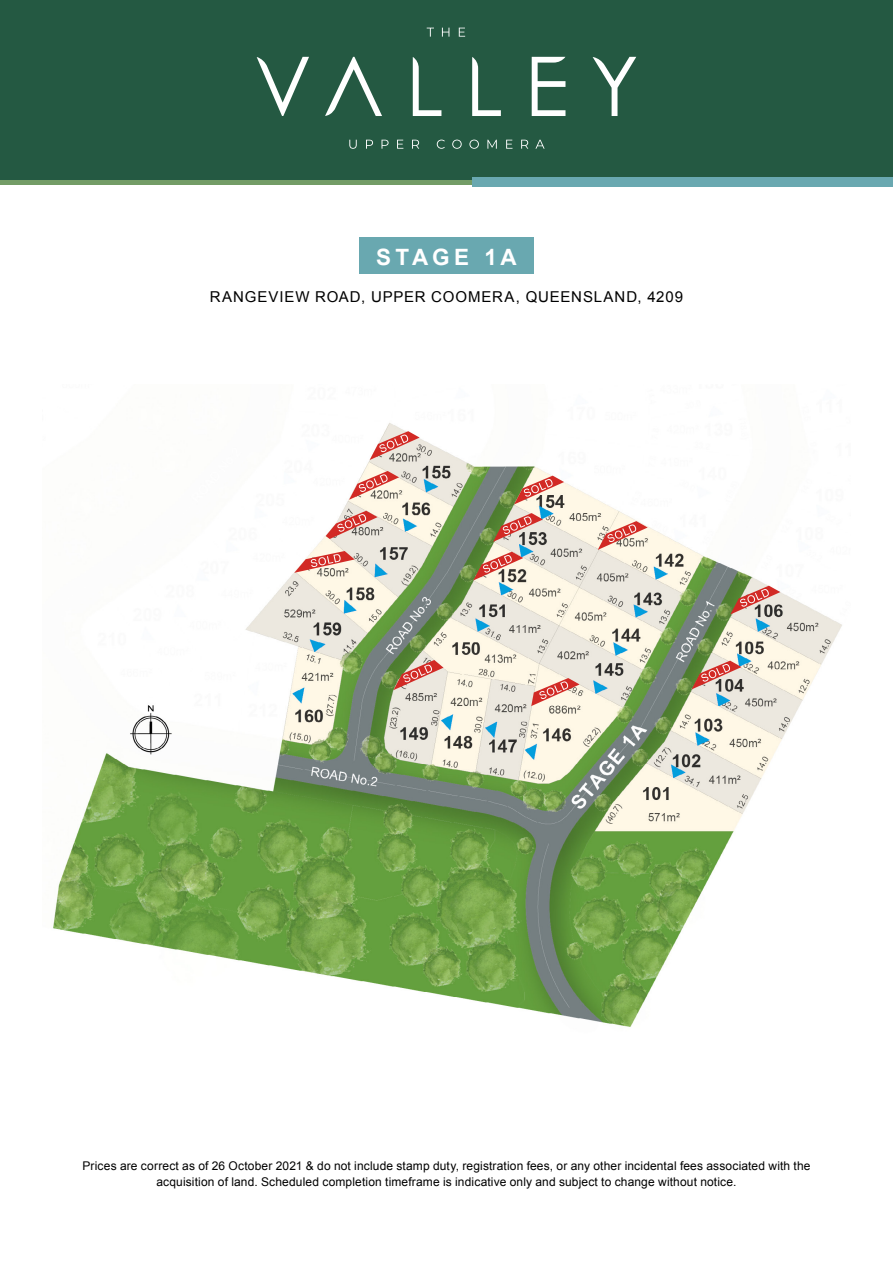
<style>
.page{position:relative;width:893px;height:1263px;background:#fff}
.page>*{position:absolute;margin:0;border:0;box-sizing:border-box;transform-origin:0 0}
.t1{font:700 22.5px "Arial";letter-spacing:.165em;color:#fff}
.t2{font:15px "Arial";letter-spacing:.06em;color:#000101}
.t3{font:12px/16.5px "Arial";letter-spacing:.01em;color:#000101;text-align:center}
</style>
<div class="page">
<div style="left:0;top:0;width:893px;height:180px;background:#245942"></div>
<div style="left:0;top:180px;width:893px;height:5px;background:#739c66"></div>
<div style="left:472px;top:177px;width:421px;height:10px;background:#69a8b0"></div>
<svg style="left:257px;top:57px;width:52px;height:59px"></svg>
<svg style="left:325px;top:57px;width:57px;height:59px"></svg>
<svg style="left:472px;top:57px;width:29px;height:59px"></svg>
<svg style="left:532px;top:57px;width:33px;height:59px"></svg>
<svg style="left:593px;top:57px;width:43px;height:59px"></svg>
<svg style="left:413px;top:57px;width:28px;height:59px"></svg>
<svg style="left:349px;top:140px;width:8px;height:9px"></svg>
<svg style="left:366px;top:140px;width:7px;height:9px"></svg>
<svg style="left:382px;top:140px;width:7px;height:9px"></svg>
<svg style="left:397px;top:140px;width:6px;height:9px"></svg>
<svg style="left:412px;top:140px;width:7px;height:9px"></svg>
<svg style="left:437px;top:140px;width:8px;height:9px"></svg>
<svg style="left:452px;top:140px;width:10px;height:9px"></svg>
<svg style="left:469px;top:140px;width:10px;height:9px"></svg>
<svg style="left:487px;top:140px;width:10px;height:9px"></svg>
<svg style="left:506px;top:140px;width:6px;height:9px"></svg>
<svg style="left:521px;top:140px;width:7px;height:9px"></svg>
<svg style="left:535px;top:140px;width:10px;height:9px"></svg>
<svg style="left:427px;top:28px;width:7px;height:9px"></svg>
<svg style="left:442px;top:28px;width:7px;height:9px"></svg>
<svg style="left:459px;top:28px;width:6px;height:9px"></svg>
<div style="left:359px;top:237px;width:175px;height:37px;background:#69a8b0"></div>
<img style="left:53px;top:423px;width:789px;height:604px">
<svg style="left:730px;top:586px;width:50px;height:28px"></svg>
<svg style="left:531px;top:678px;width:49px;height:28px"></svg>
<svg style="left:473px;top:552px;width:50px;height:28px"></svg>
<svg style="left:393px;top:660px;width:50px;height:30px"></svg>
<svg style="left:691px;top:661px;width:50px;height:28px"></svg>
<svg style="left:514px;top:476px;width:50px;height:28px"></svg>
<svg style="left:370px;top:431px;width:50px;height:29px"></svg>
<svg style="left:598px;top:521px;width:50px;height:29px"></svg>
<svg style="left:493px;top:513px;width:50px;height:29px"></svg>
<svg style="left:349px;top:471px;width:50px;height:29px"></svg>
<svg style="left:326px;top:511px;width:52px;height:28px"></svg>
<svg style="left:294px;top:551px;width:61px;height:22px"></svg>
<h1 class="t1" style="left:376px;top:242px;width:142px">STAGE 1A</h1>
<p class="t2" style="left:210px;top:287px;width:475px">RANGEVIEW ROAD, UPPER COOMERA, QUEENSLAND, 4209</p>
<p class="t3" style="left:82px;top:1157px;width:730px">Prices are correct as of 26 October 2021 &amp; do not include stamp duty, registration fees, or any other incidental fees associated with the acquisition of land. Scheduled completion timeframe is indicative only and subject to change without notice.</p>
</div>
